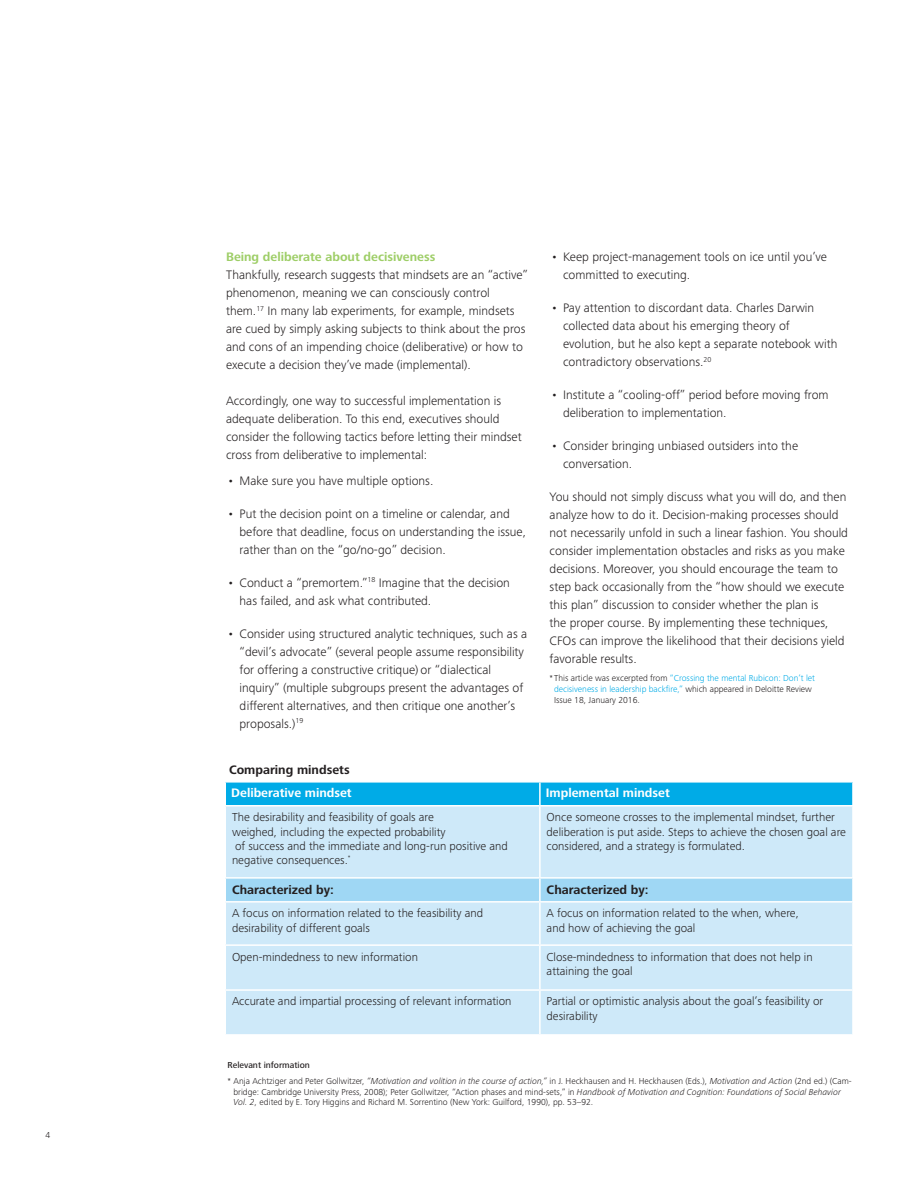
<style>
.page{position:relative;width:918px;height:1188px;background:#fff}
.page>*{position:absolute;margin:0;border:0;box-sizing:border-box;transform-origin:0 0}
.t1{font:300 12.75px/18px "Frutiger Next Pro";color:#231f20}
.t2{font:700 12.75px "Frutiger Next Pro";color:#231f20}
.t3{font:700 12.75px "Frutiger Next Pro";color:#fff}
.t4{font:700 12.75px "Frutiger Next Pro";color:#9ece67}
.t5{font:300 12px/14.4px "Frutiger Next Pro";color:#231f20}
.t6{font:300 9px/10.8px "Frutiger Next Pro";color:#231f20}
.t7{font:500 9px "Frutiger Next Pro";color:#231f20}
.s1{color:#00abe7}
.s2{font-style:italic}
</style>
<div class="page">
<div style="left:226px;top:807px;width:626px;height:227px;background:#cee9f9"></div>
<div style="left:225px;top:782px;width:627px;height:23px;background:#00abe7"></div>
<hr style="left:540px;top:781px;width:314px;height:2px;background:#fff">
<hr style="left:539px;top:783px;width:2px;height:22px;background:#fff">
<hr style="left:539px;top:807px;width:2px;height:70px;background:#fff">
<hr style="left:225px;top:877px;width:315px;height:2px;background:#fff">
<div style="left:225px;top:878px;width:627px;height:23px;background:#9fd7f4"></div>
<hr style="left:540px;top:877px;width:314px;height:2px;background:#fff">
<hr style="left:539px;top:879px;width:2px;height:22px;background:#fff">
<hr style="left:225px;top:901px;width:315px;height:2px;background:#fff">
<hr style="left:540px;top:901px;width:314px;height:2px;background:#fff">
<hr style="left:539px;top:903px;width:2px;height:41px;background:#fff">
<hr style="left:225px;top:944px;width:315px;height:2px;background:#fff">
<hr style="left:540px;top:944px;width:314px;height:2px;background:#fff">
<hr style="left:539px;top:946px;width:2px;height:43px;background:#fff">
<hr style="left:225px;top:989px;width:315px;height:2px;background:#fff">
<hr style="left:540px;top:989px;width:314px;height:2px;background:#fff">
<hr style="left:539px;top:991px;width:2px;height:43px;background:#fff">
<p class="t6" style="left:46px;top:1130px;width:6px">4</p>
<p class="t4" style="left:226px;top:250px;width:211px">Being deliberate about decisiveness</p>
<p class="t1" style="left:226px;top:266px;width:303px">Thankfully, research suggests that mindsets are an “active” phenomenon, meaning we can consciously control them.<sup>17</sup> In many lab experiments, for example, mindsets are cued by simply asking subjects to think about the pros and cons of an impending choice (deliberative) or how to execute a decision they’ve made (implemental).</p>
<p class="t1" style="left:226px;top:392px;width:297px">Accordingly, one way to successful implementation is adequate deliberation. To this end, executives should consider the following tactics before letting their mindset cross from deliberative to implemental:</p>
<p class="t1" style="left:228px;top:471px;width:207px">• Make sure you have multiple options.</p>
<p class="t1" style="left:240px;top:504px;width:288px;text-indent:-12px">• Put the decision point on a timeline or calendar, and before that deadline, focus on understanding the issue, rather than on the “go/no-go” decision.</p>
<p class="t1" style="left:240px;top:573px;width:272px;text-indent:-12px">• Conduct a “premortem.”<sup>18</sup> Imagine that the decision has failed, and ask what contributed.</p>
<p class="t1" style="left:240px;top:624px;width:289px;text-indent:-12px">• Consider using structured analytic techniques, such as a “devil’s advocate” (several people assume responsibility for offering a constructive critique) or “dialectical inquiry” (multiple subgroups present the advantages of different alternatives, and then critique one another’s proposals.)<sup>19</sup></p>
<p class="t1" style="left:563px;top:248px;width:265px;text-indent:-12px">• Keep project-management tools on ice until you’ve committed to executing.</p>
<p class="t1" style="left:563px;top:299px;width:276px;text-indent:-12px">• Pay attention to discordant data. Charles Darwin collected data about his emerging theory of evolution, but he also kept a separate notebook with contradictory observations.<sup>20</sup></p>
<p class="t1" style="left:563px;top:386px;width:267px;text-indent:-12px">• Institute a “cooling-off” period before moving from deliberation to implementation.</p>
<p class="t1" style="left:563px;top:437px;width:237px;text-indent:-12px">• Consider bringing unbiased outsiders into the conversation.</p>
<p class="t1" style="left:550px;top:488px;width:300px">You should not simply discuss what you will do, and then analyze how to do it. Decision-making processes should not necessarily unfold in such a linear fashion. You should consider implementation obstacles and risks as you make decisions. Moreover, you should encourage the team to step back occasionally from the “how should we execute this plan” discussion to consider whether the plan is<br>the proper course. By implementing these techniques, CFOs can improve the likelihood that their decisions yield favorable results.</p>
<p class="t6" style="left:554px;top:673px;width:263px;text-indent:-4px">*This article was excerpted from <span class="s1">“Crossing the mental Rubicon: Don’t let decisiveness in leadership backfire,”</span> which appeared in Deloitte Review<br>Issue 18, January 2016.</p>
<p class="t2" style="left:229px;top:762px;width:122px">Comparing mindsets</p>
<p class="t3" style="left:231px;top:785px;width:122px">Deliberative mindset</p>
<p class="t3" style="left:546px;top:785px;width:125px">Implemental mindset</p>
<p class="t5" style="left:232px;top:810px;width:277px">The desirability and feasibility of goals are<br>weighed, including the expected probability<br>of success and the immediate and long-run positive and negative consequences.<sup>*</sup></p>
<p class="t5" style="left:547px;top:810px;width:301px">Once someone crosses to the implemental mindset, further deliberation is put aside. Steps to achieve the chosen goal are considered, and a strategy is formulated.</p>
<p class="t2" style="left:232px;top:882px;width:103px">Characterized by:</p>
<p class="t2" style="left:547px;top:882px;width:103px">Characterized by:</p>
<p class="t5" style="left:232px;top:906px;width:253px">A focus on information related to the feasibility and desirability of different goals</p>
<p class="t5" style="left:547px;top:906px;width:254px">A focus on information related to the when, where, and how of achieving the goal</p>
<p class="t5" style="left:232px;top:949px;width:188px">Open-mindedness to new information</p>
<p class="t5" style="left:547px;top:949px;width:268px">Close-mindedness to information that does not help in attaining the goal</p>
<p class="t5" style="left:232px;top:994px;width:281px">Accurate and impartial processing of relevant information</p>
<p class="t5" style="left:547px;top:994px;width:278px">Partial or optimistic analysis about the goal’s feasibility or desirability</p>
<p class="t7" style="left:228px;top:1060px;width:84px">Relevant information</p>
<p class="t6" style="left:234px;top:1075px;width:620px;text-indent:-6px">* Anja Achtziger and Peter Gollwitzer, <span class="s2">“Motivation and volition in the course of action,”</span> in J. Heckhausen and H. Heckhausen (Eds.), <span class="s2">Motivation and Action</span> (2nd ed.) (Cam&shy;bridge: Cambridge University Press, 2008); Peter Gollwitzer, “Action phases and mind-sets,” in <span class="s2">Handbook of Motivation and Cognition: Foundations of Social Behavior<br>Vol. 2</span>, edited by E. Tory Higgins and Richard M. Sorrentino (New York: Guilford, 1990), pp. 53–92.</p>
</div>
